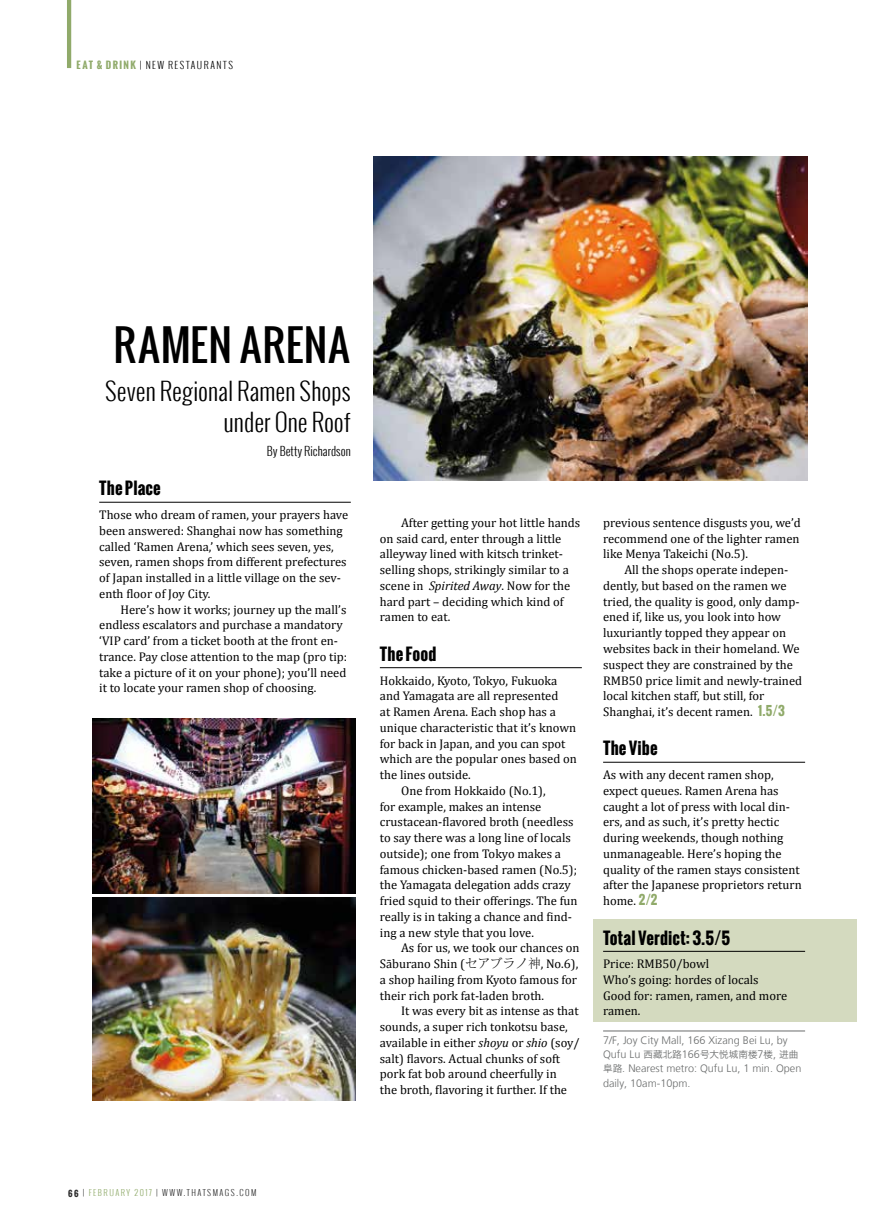
<style>
.page{position:relative;width:893px;height:1221px;background:#fff}
.page>*{position:absolute;margin:0;border:0;box-sizing:border-box;transform-origin:0 0}
.t1{font:42px "Oswald";letter-spacing:-.005em;color:#000}
.t2{font:300 24px/31.5px "Oswald";letter-spacing:-.005em;color:#000;text-align:right}
.t3{font:700 16.5px "Oswald";letter-spacing:.005em;color:#000}
.t4{font:12.6px/15.8px "Cambria";color:#000}
.t5{font:300 12px "Oswald";color:#000}
.t6{font:300 10.8px/14.2px "Frutiger LT";color:#6a6c6c}
.t7{font:9.6px "Hiragino Sans GB W3";color:#6a6c6c}
.t8{font:300 9.6px "Oswald";letter-spacing:.155em;color:#000}
.t9{font:300 8.25px "Oswald";letter-spacing:.18em;color:#2b2b2b}
.s1{font-weight:700;color:#90aa6a}
.s2{font-style:italic}
.s3{font-family:"Adobe Song Std";font-weight:300}
.s4{font-family:"Oswald";font-weight:700;color:#90aa6a}
.s5{font-family:"Frutiger LT";font-weight:300;font-size:10.8px}
.s6{font-family:"Hiragino Sans GB W3";font-weight:400;font-size:9.6px}
.s7{font-weight:700}
.s8{color:#90aa6a}
</style>
<div class="page">
<div style="left:593px;top:918px;width:264px;height:103px;background:#d4dabf"></div>
<hr style="left:99px;top:502px;width:252px;height:1px;background:#000">
<img style="left:93px;top:897px;width:262px;height:203px">
<img style="left:93px;top:718px;width:262px;height:175px">
<hr style="left:380px;top:667px;width:202px;height:1px;background:#000">
<hr style="left:603px;top:761px;width:202px;height:1px;background:#000">
<hr style="left:603px;top:950px;width:202px;height:1px;background:#000">
<hr style="left:603px;top:1030px;width:202px;height:1px;background:#6a6c6c">
<hr style="left:67px;top:0;width:4px;height:68px;background:#90aa6a">
<img style="left:373px;top:157px;width:435px;height:324px">
<p class="t8" style="left:77px;top:58px;width:147px"><span class="s1">eat &amp; drink</span> | n ew r est aur ants</p>
<h1 class="t1" style="left:113px;top:312px;width:239px">RAMEN ARENA</h1>
<h2 class="t2" style="left:105px;top:375px;width:247px">Seven Regional Ramen Shops under One Roof</h2>
<p class="t5" style="left:267px;top:443px;width:85px">By Betty Richardson</p>
<h3 class="t3" style="left:99px;top:476px;width:63px">The Place</h3>
<p class="t4" style="left:99px;top:507px;width:250px">Those who dream of ramen, your prayers have been answered: Shanghai now has something called ‘Ramen Arena,’ which sees seven, yes, seven, ramen shops from different prefectures of Japan installed in a little village on the sev&shy;enth floor of Joy City.</p>
<p class="t4" style="left:99px;top:601px;width:249px;text-indent:21px">Here’s how it works; journey up the mall’s endless escalators and purchase a mandatory ‘VIP card’ from a ticket booth at the front en&shy;trance. Pay close attention to the map (pro tip: take a picture of it on your phone); you’ll need it to locate your ramen shop of choosing.</p>
<p class="t4" style="left:380px;top:514px;width:202px;text-indent:21px">After getting your hot little hands on said card, enter through a little alleyway lined with kitsch trinket&shy;selling shops, strikingly similar to a scene in <span class="s2">Spirited Away</span>. Now for the hard part – deciding which kind of ramen to eat.</p>
<h3 class="t3" style="left:380px;top:641px;width:58px">The Food</h3>
<p class="t4" style="left:380px;top:672px;width:179px">Hokkaido, Kyoto, Tokyo, Fukuoka</p>
<p class="t4" style="left:380px;top:688px;width:180px">and Yamagata are all represented</p>
<p class="t4" style="left:380px;top:703px;width:178px">at Ramen Arena. Each shop has a</p>
<p class="t4" style="left:380px;top:719px;width:198px">unique characteristic that it’s known</p>
<p class="t4" style="left:380px;top:735px;width:187px">for back in Japan, and you can spot</p>
<p class="t4" style="left:380px;top:751px;width:198px">which are the popular ones based on</p>
<p class="t4" style="left:380px;top:766px;width:92px">the lines outside.</p>
<p class="t4" style="left:401px;top:782px;width:146px">One from Hokkaido (No.1),</p>
<p class="t4" style="left:380px;top:798px;width:163px">for example, makes an intense</p>
<p class="t4" style="left:380px;top:814px;width:195px">crustacean-flavored broth (needless</p>
<p class="t4" style="left:380px;top:829px;width:193px">to say there was a long line of locals</p>
<p class="t4" style="left:380px;top:845px;width:183px">outside); one from Tokyo makes a</p>
<p class="t4" style="left:380px;top:861px;width:199px">famous chicken-based ramen (No.5);</p>
<p class="t4" style="left:380px;top:877px;width:192px">the Yamagata delegation adds crazy</p>
<p class="t4" style="left:380px;top:892px;width:199px">fried squid to their offerings. The fun</p>
<p class="t4" style="left:380px;top:908px;width:194px">really is in taking a chance and find-</p>
<p class="t4" style="left:380px;top:924px;width:156px">ing a new style that you love.</p>
<p class="t4" style="left:401px;top:940px;width:180px">As for us, we took our chances on</p>
<p class="t4" style="left:380px;top:955px;width:200px">Sāburano Shin (<span class="s3">セアブラノ神</span>, No.6),</p>
<p class="t4" style="left:380px;top:971px;width:199px">a shop hailing from Kyoto famous for</p>
<p class="t4" style="left:380px;top:987px;width:166px">their rich pork fat-laden broth.</p>
<p class="t4" style="left:401px;top:1003px;width:179px">It was every bit as intense as that</p>
<p class="t4" style="left:380px;top:1018px;width:189px">sounds, a super rich tonkotsu base,</p>
<p class="t4" style="left:380px;top:1034px;width:201px">available in either <span class="s2">shoyu</span> or <span class="s2">shio</span> (soy/</p>
<p class="t4" style="left:380px;top:1050px;width:182px">salt) flavors. Actual chunks of soft</p>
<p class="t4" style="left:380px;top:1066px;width:178px">pork fat bob around cheerfully in</p>
<p class="t4" style="left:380px;top:1081px;width:189px">the broth, flavoring it further. If the</p>
<p class="t4" style="left:603px;top:514px;width:199px;text-align:justify">previous sentence disgusts you, we’d recommend one of the lighter ramen like Menya Takeichi (No.5).</p>
<p class="t4" style="left:603px;top:562px;width:201px;text-indent:21px">All the shops operate indepen&shy;dently, but based on the ramen we tried, the quality is good, only damp&shy;ened if, like us, you look into how luxuriantly topped they appear on websites back in their homeland. We suspect they are constrained by the RMB50 price limit and newly-trained local kitchen staff, but still, for Shanghai, it’s decent ramen. <span class="s4">1.5/3</span></p>
<h3 class="t3" style="left:603px;top:736px;width:56px">The Vibe</h3>
<p class="t4" style="left:603px;top:766px;width:200px">As with any decent ramen shop, expect queues. Ramen Arena has caught a lot of press with local din&shy;ers, and as such, it’s pretty hectic during weekends, though nothing unmanageable. Here’s hoping the quality of the ramen stays consistent after the Japanese proprietors return home. <span class="s4">2/2</span></p>
<h3 class="t3" style="left:603px;top:925px;width:129px">Total Verdict: 3.5/5</h3>
<p class="t4" style="left:603px;top:955px;width:186px">Price: RMB50/bowl<br>Who’s going: hordes of locals<br>Good for: ramen, ramen, and more ramen.</p>
<p class="t6" style="left:603px;top:1033px;width:186px">7/F, Joy City Mall, 166 Xizang Bei Lu, by</p>
<p class="t7" style="left:603px;top:1048px;width:197px"><span class="s5">Qufu Lu</span> 西藏北路<span class="s5">166</span>号大悦城南楼<span class="s5">7</span>楼<span class="s5">,</span> 进曲</p>
<p class="t6" style="left:603px;top:1061px;width:200px"><span class="s6">阜路</span>. Nearest metro: Qufu Lu, 1 min. Open daily, 10am-10pm.</p>
<p class="t9" style="left:68px;top:1187px;width:190px"><span class="s7">66</span> | <span class="s8">febr uar y 2017</span> | www.th ats mags .c om</p>
</div>
